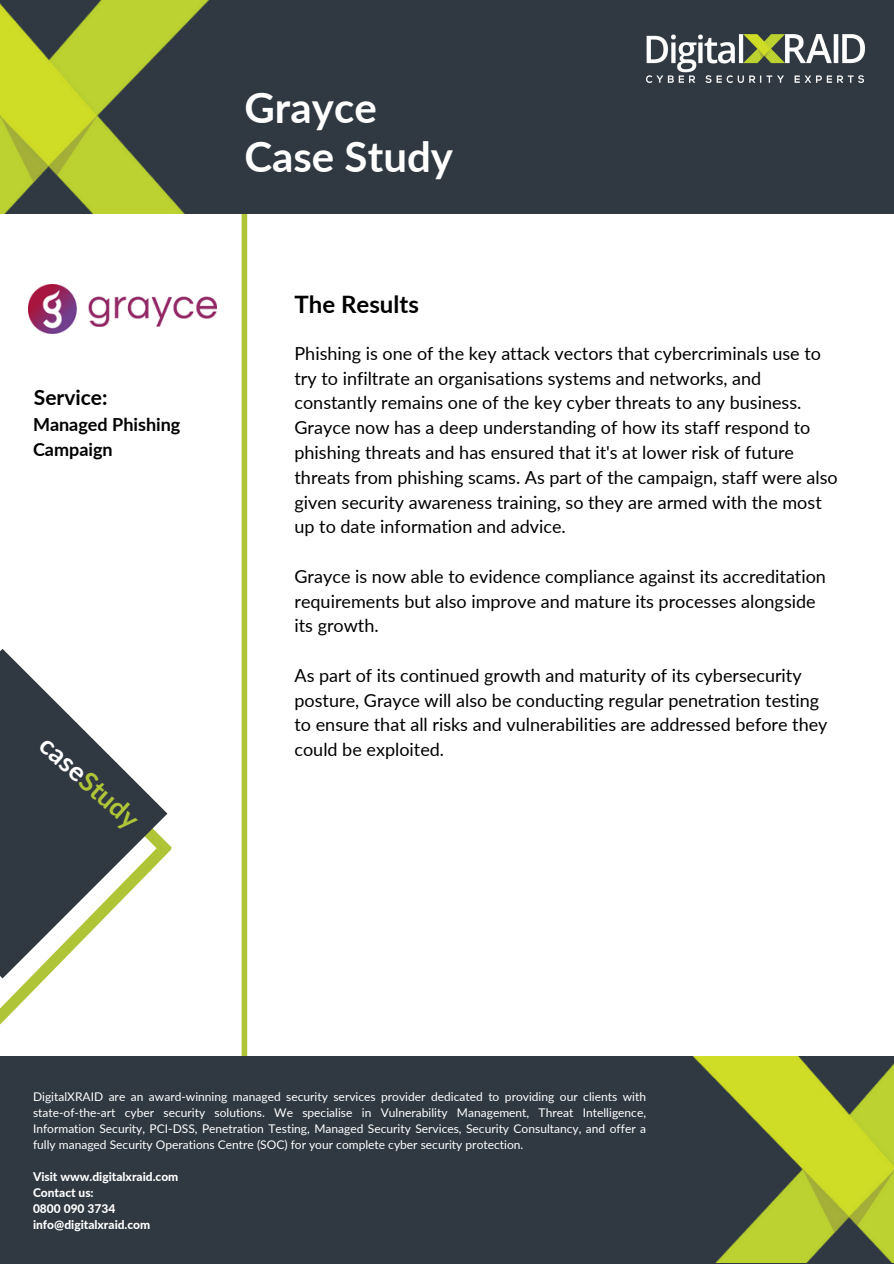
<style>
.page{position:relative;width:894px;height:1264px;background:#fff}
.page>*{position:absolute;margin:0;border:0;box-sizing:border-box;transform-origin:0 0}
.t1{font:700 42px/49.5px "Lato";color:#fff}
.t2{font:700 27px "Lato";color:#b0c438}
.t3{font:700 24px "Lato";color:#000}
.t4{font:700 21px "Lato";color:#000}
.t5{font:18px/24.8px "Lato";color:#000}
.t6{font:700 18px/24.8px "Lato";color:#000}
.t7{font:12px/16px "Lato";color:#fff;text-align:justify}
.t8{font:800 12px "Lato";color:#fff}
.s1{color:#fff}
</style>
<div class="page">
<div style="left:0;top:0;width:893px;height:214px;background:#303842"></div>
<img style="left:0;top:0;width:209px;height:214px">
<img style="left:646px;top:35px;width:218px;height:47px">
<div style="left:241px;top:214px;width:6px;height:842px;background:#b0c438"></div>
<svg style="left:0;top:649px;width:168px;height:180px;fill:#303842"></svg>
<svg style="left:0;top:829px;width:172px;height:196px"></svg>
<div style="left:0;top:1056px;width:893px;height:207px;background:#303842"></div>
<img style="left:693px;top:1056px;width:200px;height:206px">
<img style="left:29px;top:285px;width:188px;height:48px">
<h6 class="t1" style="left:244px;top:82px;width:210px">Grayce<br>Case Study</h6>
<p class="t4" style="left:34px;top:384px;width:75px">Service:</p>
<h2 class="t6" style="left:33px;top:412px;width:149px">Managed Phishing<br>Campaign</h2>
<p class="t2" style="left:55px;top:728px;width:124px;rotate:42deg"><span class="s1">case</span>Study</p>
<h5 class="t3" style="left:294px;top:289px;width:126px">The Results</h5>
<h6 class="t5" style="left:294px;top:340px;width:544px">Phishing is one of the key attack vectors that cybercriminals use to try to infiltrate an organisations systems and networks, and constantly remains one of the key cyber threats to any business.<br>Grayce now has a deep understanding of how its staff respond to phishing threats and has ensured that it's at lower risk of future threats from phishing scams. As part of the campaign, staff were also given security awareness training, so they are armed with the most up to date information and advice.</h6>
<h6 class="t5" style="left:294px;top:563px;width:533px">Grayce is now able to evidence compliance against its accreditation requirements but also improve and mature its processes alongside its growth.</h6>
<h4 class="t5" style="left:294px;top:662px;width:534px">As part of its continued growth and maturity of its cybersecurity posture, Grayce will also be conducting regular penetration testing to ensure that all risks and vulnerabilities are addressed before they could be exploited.</h4>
<p class="t7" style="left:33px;top:1087px;width:614px">DigitalXRAID are an award-winning managed security services provider dedicated to providing our clients with state-of-the-art cyber security solutions. We specialise in Vulnerability Management, Threat Intelligence, Information Security, PCI-DSS, Penetration Testing, Managed Security Services, Security Consultancy, and offer a fully managed Security Operations Centre (SOC) for your complete cyber security protection.</p>
<h1 class="t8" style="left:33px;top:1168px;width:147px">Visit www.digitalxraid.com</h1>
<p class="t8" style="left:33px;top:1184px;width:62px">Contact us:</p>
<p class="t8" style="left:33px;top:1200px;width:84px">0800 090 3734</p>
<h3 class="t8" style="left:33px;top:1216px;width:119px">info@digitalxraid.com</h3>
</div>
